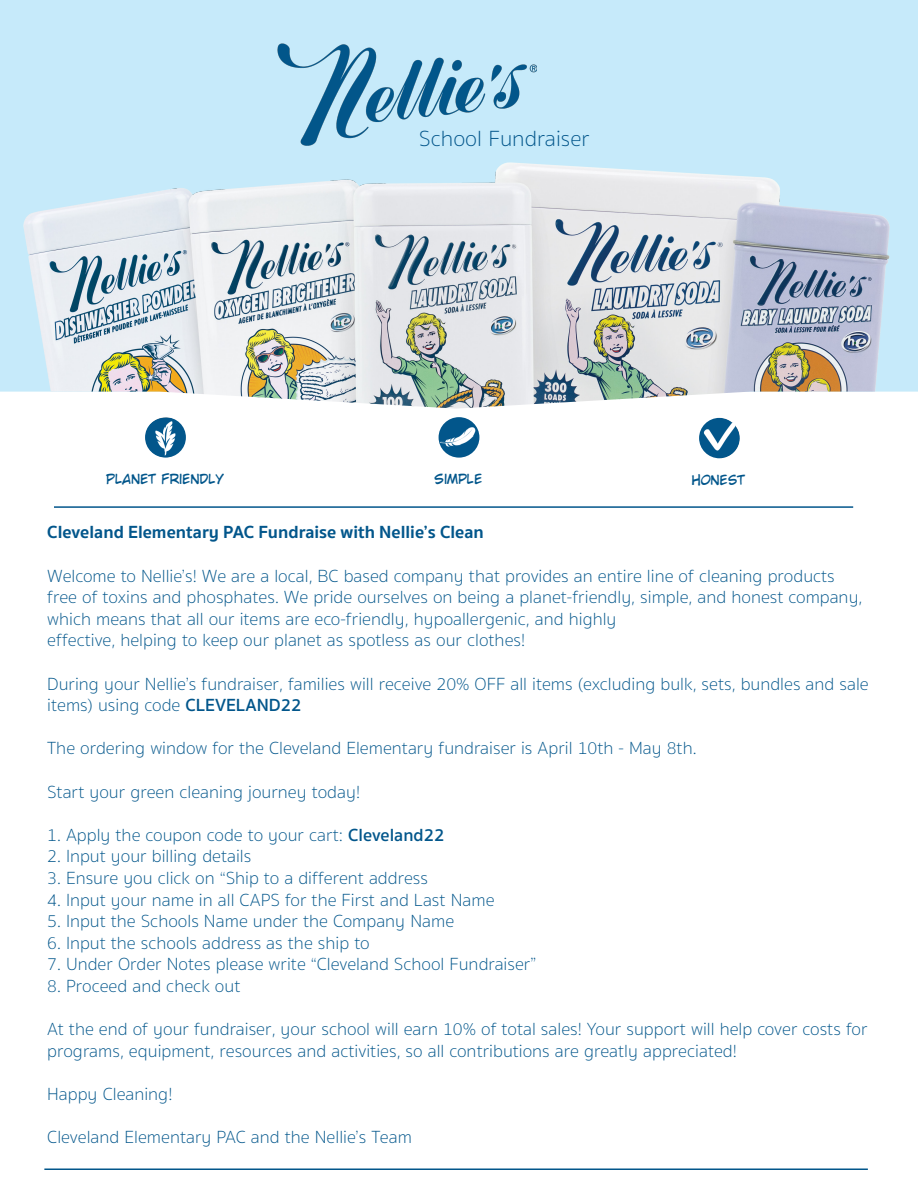
<style>
.page{position:relative;width:918px;height:1188px;background:#fff}
.page>*{position:absolute;margin:0;border:0;box-sizing:border-box;transform-origin:0 0}
.t1{font:100 22.5px "Sukhumvit Set";color:#02568b}
.t2{font:100 18px/21.6px "Sukhumvit Set";color:#02568b}
.t3{font:700 18px "Sukhumvit Set";color:#02568b}
.t4{font:13.5px "CC Wild Words Roman";color:#02568b}
.s1{font-weight:600}
</style>
<div class="page">
<div style="left:0;top:0;width:918px;height:392px;background:#c6eafa"></div>
<img style="left:0;top:94px;width:915px;height:315px">
<img style="left:276px;top:44px;width:260px;height:101px">
<hr style="left:54px;top:506px;width:799px;height:2px;background:#02568b">
<img style="left:145px;top:417px;width:41px;height:41px;border-radius:20px">
<img style="left:439px;top:417px;width:40px;height:41px;border-radius:20px">
<img style="left:699px;top:418px;width:41px;height:40px;border-radius:20px">
<hr style="left:44px;top:1168px;width:824px;height:2px;background:#02568b">
<p class="t1" style="left:419px;top:124px;width:172px">School Fundraiser</p>
<p class="t4" style="left:106px;top:473px;width:119px">PLANET FRIENDLY</p>
<p class="t4" style="left:434px;top:473px;width:50px">SIMPLE</p>
<p class="t4" style="left:692px;top:474px;width:55px">HONEST</p>
<p class="t3" style="left:47px;top:519px;width:438px">Cleveland Elementary PAC Fundraise with Nellie’s Clean</p>
<p class="t2" style="left:47px;top:565px;width:817px">Welcome to Nellie’s! We are a local, BC based company that provides an entire line of cleaning products free of toxins and phosphates. We pride ourselves on being a planet-friendly, simple, and honest company, which means that all our items are eco-friendly, hypoallergenic, and highly</p>
<p class="t2" style="left:47px;top:630px;width:479px">effective, helping to keep our planet as spotless as our clothes!</p>
<p class="t2" style="left:47px;top:673px;width:823px">During your Nellie’s fundraiser, families will receive 20% OFF all items (excluding bulk, sets, bundles and sale items) using code <span class="s1">CLEVELAND22</span></p>
<p class="t2" style="left:47px;top:738px;width:651px">The ordering window for the Cleveland Elementary fundraiser is April 10th - May 8th.</p>
<p class="t2" style="left:47px;top:781px;width:314px">Start your green cleaning journey today!</p>
<p class="t2" style="left:47px;top:825px;width:399px">1. Apply the coupon code to your cart: <span class="s1">Cleveland22</span></p>
<p class="t2" style="left:47px;top:846px;width:206px">2. Input your billing details</p>
<p class="t2" style="left:47px;top:868px;width:382px">3. Ensure you click on “Ship to a different address</p>
<p class="t2" style="left:47px;top:889px;width:449px">4. Input your name in all CAPS for the First and Last Name</p>
<p class="t2" style="left:47px;top:911px;width:408px">5. Input the Schools Name under the Company Name</p>
<p class="t2" style="left:47px;top:933px;width:324px">6. Input the schools address as the ship to</p>
<p class="t2" style="left:47px;top:954px;width:491px">7. Under Order Notes please write “Cleveland School Fundraiser”</p>
<p class="t2" style="left:47px;top:976px;width:195px">8. Proceed and check out</p>
<p class="t2" style="left:47px;top:1019px;width:822px">At the end of your fundraiser, your school will earn 10% of total sales! Your support will help cover costs for programs, equipment, resources and activities, so all contributions are greatly appreciated!</p>
<p class="t2" style="left:47px;top:1084px;width:127px">Happy Cleaning!</p>
<p class="t2" style="left:47px;top:1127px;width:366px">Cleveland Elementary PAC and the Nellie’s Team</p>
</div>
